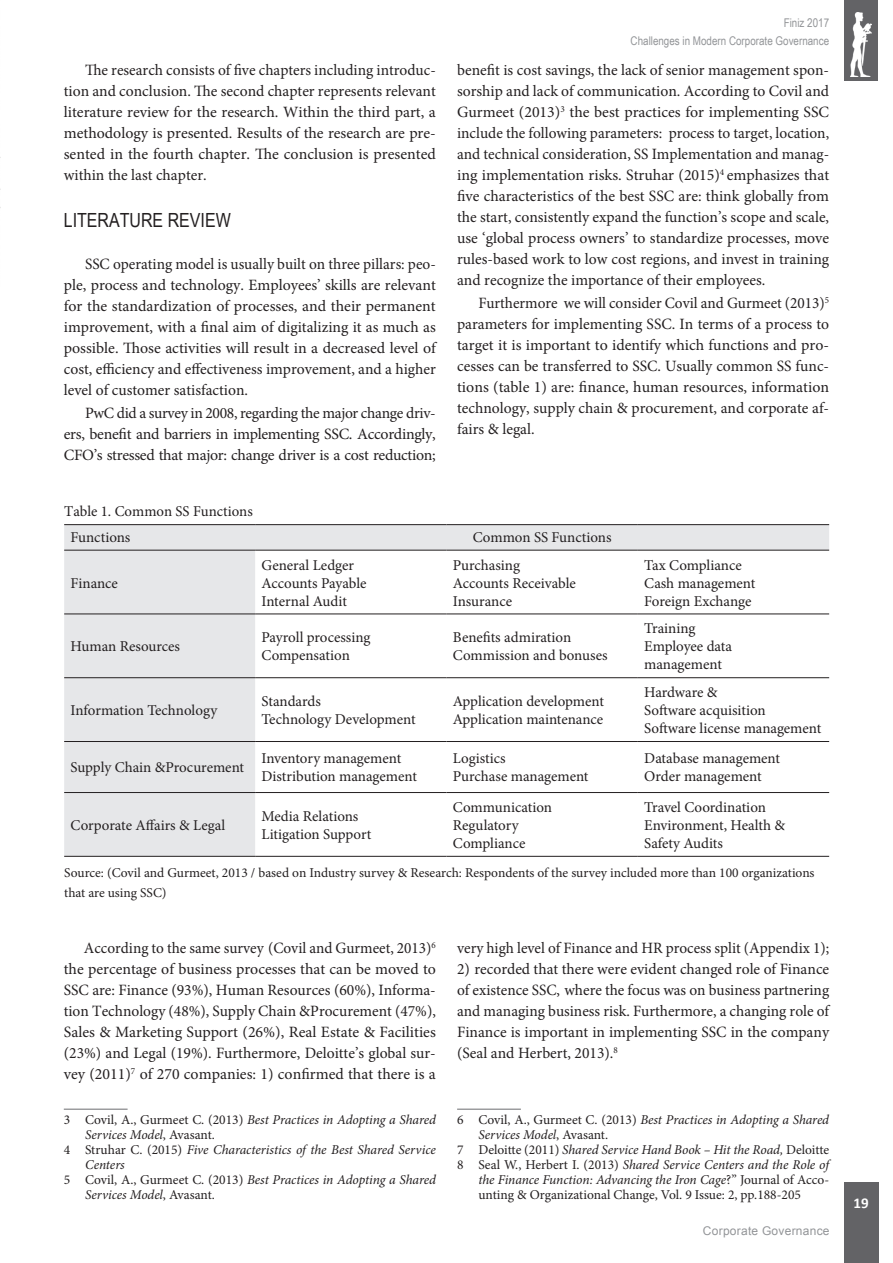
<style>
.page{position:relative;width:893px;height:1263px;background:#fff}
.page>*{position:absolute;margin:0;border:0;box-sizing:border-box;transform-origin:0 0}
.t1{font:19.5px "Arial Narrow";color:#231f20}
.t2{font:15.75px/21px "Minion Pro";color:#231f20;text-align:justify}
.t3{font:15px/18px "Minion Pro";letter-spacing:-.005em;color:#231f20}
.t4{font:700 15px "Calibri";color:#fff}
.t5{font:italic 13.5px "Minion Pro";letter-spacing:-.005em;color:#231f20}
.t6{font:13.5px/20.2px "Minion Pro";color:#231f20}
.t7{font:12px/18px "Arial Narrow";color:#939598;text-align:right}
.t8{font:12px "Arial";letter-spacing:.02em;color:#939598}
.s1{font-style:normal}
</style>
<div class="page">
<div style="left:844px;top:1182px;width:34px;height:81px;background:#636366"></div>
<div style="left:844px;top:0;width:34px;height:81px;background:#636366"></div>
<img style="left:851px;top:13px;width:20px;height:64px">
<hr style="left:64px;top:1109px;width:64px;height:1px;background:#6c6d70">
<hr style="left:457px;top:1109px;width:64px;height:1px;background:#6c6d70">
<svg style="left:64px;top:525px;width:765px;height:331px"></svg>
<hr style="left:64px;top:524px;width:191px;height:1px;background:#231f20">
<hr style="left:255px;top:524px;width:191px;height:1px;background:#231f20">
<hr style="left:446px;top:524px;width:192px;height:1px;background:#231f20">
<hr style="left:638px;top:524px;width:191px;height:1px;background:#231f20">
<hr style="left:64px;top:550px;width:191px;height:1px;background:#231f20">
<hr style="left:255px;top:550px;width:191px;height:1px;background:#231f20">
<hr style="left:446px;top:550px;width:192px;height:1px;background:#231f20">
<hr style="left:638px;top:550px;width:191px;height:1px;background:#231f20">
<hr style="left:64px;top:614px;width:191px;height:1px;background:#231f20">
<hr style="left:255px;top:614px;width:191px;height:1px;background:#231f20">
<hr style="left:446px;top:614px;width:192px;height:1px;background:#231f20">
<hr style="left:638px;top:614px;width:191px;height:1px;background:#231f20">
<hr style="left:64px;top:677px;width:191px;height:1px;background:#231f20">
<hr style="left:255px;top:677px;width:191px;height:1px;background:#231f20">
<hr style="left:446px;top:677px;width:192px;height:1px;background:#231f20">
<hr style="left:638px;top:677px;width:191px;height:1px;background:#231f20">
<hr style="left:64px;top:741px;width:191px;height:1px;background:#231f20">
<hr style="left:255px;top:741px;width:191px;height:1px;background:#231f20">
<hr style="left:446px;top:741px;width:192px;height:1px;background:#231f20">
<hr style="left:638px;top:741px;width:191px;height:1px;background:#231f20">
<hr style="left:64px;top:792px;width:191px;height:1px;background:#231f20">
<hr style="left:255px;top:792px;width:191px;height:1px;background:#231f20">
<hr style="left:446px;top:792px;width:192px;height:1px;background:#231f20">
<hr style="left:638px;top:792px;width:191px;height:1px;background:#231f20">
<hr style="left:64px;top:856px;width:191px;height:1px;background:#231f20">
<hr style="left:255px;top:856px;width:191px;height:1px;background:#231f20">
<hr style="left:446px;top:856px;width:192px;height:1px;background:#231f20">
<hr style="left:638px;top:856px;width:191px;height:1px;background:#231f20">
<p class="t2" style="left:64px;top:60px;width:374px;text-indent:21px">The research consists of five chapters including introduc&shy;tion and conclusion. The second chapter represents relevant literature review for the research. Within the third part, a methodology is presented. Results of the research are pre&shy;sented in the fourth chapter. The conclusion is presented within the last chapter.</p>
<p class="t1" style="left:64px;top:206px;width:169px">LITERATURE REVIEW</p>
<p class="t2" style="left:64px;top:253px;width:374px;text-indent:21px">SSC operating model is usually built on three pillars: peo&shy;ple, process and technology. Employees’ skills are relevant for the standardization of processes, and their permanent improvement, with a final aim of digitalizing it as much as possible. Those activities will result in a decreased level of cost, efficiency and effectiveness improvement, and a higher level of customer satisfaction.</p>
<p class="t2" style="left:64px;top:402px;width:374px;text-indent:21px">PwC did a survey in 2008, regarding the major change driv&shy;ers, benefit and barriers in implementing SSC. Accordingly, CFO’s stressed that major: change driver is a cost reduction;</p>
<p class="t3" style="left:71px;top:499px;width:184px;line-height:25.7px;text-indent:-6px">Table 1. Common SS Functions<br>Functions</p>
<p class="t7" style="left:631px;top:14px;width:200px">Finiz 2017<br>Challenges in Modern Corporate Governance</p>
<p class="t2" style="left:457px;top:60px;width:374px">benefit is cost savings, the lack of senior management spon&shy;sorship and lack of communication. According to Covil and Gurmeet (2013)<sup>3</sup> the best practices for implementing SSC include the following parameters: process to target, location, and technical consideration, SS Implementation and manag&shy;ing implementation risks. Struhar (2015)<sup>4</sup> emphasizes that five characteristics of the best SSC are: think globally from the start, consistently expand the function’s scope and scale, use ‘global process owners’ to standardize processes, move rules-based work to low cost regions, and invest in training and recognize the importance of their employees.</p>
<p class="t2" style="left:457px;top:293px;width:374px;text-indent:21px">Furthermore we will consider Covil and Gurmeet (2013)<sup>5 </sup>parameters for implementing SSC. In terms of a process to target it is important to identify which functions and pro&shy;cesses can be transferred to SSC. Usually common SS func&shy;tions (table 1) are: finance, human resources, information technology, supply chain &amp; procurement, and corporate af&shy;fairs &amp; legal.</p>
<p class="t3" style="left:473px;top:528px;width:140px">Common SS Functions</p>
<p class="t3" style="left:71px;top:574px;width:49px">Finance</p>
<p class="t3" style="left:262px;top:556px;width:106px">General Ledger<br>Accounts Payable<br>Internal Audit</p>
<p class="t3" style="left:453px;top:556px;width:125px">Purchasing<br>Accounts Receivable<br>Insurance</p>
<p class="t3" style="left:644px;top:556px;width:113px">Tax Compliance<br>Cash management<br>Foreign Exchange</p>
<p class="t3" style="left:71px;top:638px;width:111px">Human Resources</p>
<p class="t3" style="left:262px;top:629px;width:110px">Payroll processing<br>Compensation</p>
<p class="t3" style="left:453px;top:629px;width:156px">Benefits admiration<br>Commission and bonuses</p>
<p class="t3" style="left:644px;top:620px;width:89px">Training<br>Employee data management</p>
<p class="t3" style="left:71px;top:701px;width:148px">Information Technology</p>
<p class="t3" style="left:262px;top:692px;width:156px">Standards<br>Technology Development</p>
<p class="t3" style="left:453px;top:692px;width:153px">Application development<br>Application maintenance</p>
<p class="t3" style="left:644px;top:683px;width:179px">Hardware &amp;<br>Software acquisition<br>Software license management</p>
<p class="t3" style="left:71px;top:759px;width:175px">Supply Chain &amp;Procurement</p>
<p class="t3" style="left:262px;top:750px;width:157px">Inventory management<br>Distribution management</p>
<p class="t3" style="left:453px;top:750px;width:137px">Logistics<br>Purchase management</p>
<p class="t3" style="left:644px;top:750px;width:137px">Database management<br>Order management</p>
<p class="t3" style="left:71px;top:816px;width:156px">Corporate Affairs &amp; Legal</p>
<p class="t3" style="left:262px;top:807px;width:111px">Media Relations<br>Litigation Support</p>
<p class="t3" style="left:453px;top:798px;width:101px">Communication<br>Regulatory<br>Compliance</p>
<p class="t3" style="left:644px;top:798px;width:142px">Travel Coordination<br>Environment, Health &amp;<br>Safety Audits</p>
<p class="t6" style="left:64px;top:863px;width:752px">Source: (Covil and Gurmeet, 2013 / based on Industry survey &amp; Research: Respondents of the survey included more than 100 organizations that are using SSC)</p>
<p class="t2" style="left:64px;top:938px;width:374px;text-indent:20px">According to the same survey (Covil and Gurmeet, 2013)<sup>6 </sup>the percentage of business processes that can be moved to SSC are: Finance (93%), Human Resources (60%), Informa&shy;tion Technology (48%), Supply Chain &amp;Procurement (47%), Sales &amp; Marketing Support (26%), Real Estate &amp; Facilities (23%) and Legal (19%). Furthermore, Deloitte’s global sur&shy;vey (2011)<sup>7</sup> of 270 companies: 1) confirmed that there is a</p>
<p class="t5" style="left:64px;top:1111px;width:374px"><span class="s1">3 Covil, A., Gurmeet C. (2013)</span> Best Practices in Adopting a Shared</p>
<p class="t5" style="left:85px;top:1126px;width:131px">Services Model<span class="s1">, Avasant.</span></p>
<p class="t5" style="left:64px;top:1141px;width:374px"><span class="s1">4 Struhar C. (2015)</span> Five Characteristics of the Best Shared Service</p>
<p class="t5" style="left:85px;top:1156px;width:41px">Centers</p>
<p class="t5" style="left:64px;top:1171px;width:374px"><span class="s1">5 Covil, A., Gurmeet C. (2013)</span> Best Practices in Adopting a Shared</p>
<p class="t5" style="left:85px;top:1186px;width:131px">Services Model<span class="s1">, Avasant.</span></p>
<p class="t2" style="left:457px;top:938px;width:374px">very high level of Finance and HR process split (Appendix 1);</p>
<p class="t2" style="left:457px;top:959px;width:374px">2) recorded that there were evident changed role of Finance of existence SSC, where the focus was on business partnering and managing business risk. Furthermore, a changing role of Finance is important in implementing SSC in the company (Seal and Herbert, 2013).<sup>8</sup></p>
<p class="t5" style="left:457px;top:1111px;width:374px"><span class="s1">6 Covil, A., Gurmeet C. (2013)</span> Best Practices in Adopting a Shared</p>
<p class="t5" style="left:478px;top:1126px;width:131px">Services Model<span class="s1">, Avasant.</span></p>
<p class="t5" style="left:457px;top:1141px;width:374px"><span class="s1">7 Deloitte (2011)</span> Shared Service Hand Book – Hit the Road, <span class="s1">Deloitte</span></p>
<p class="t5" style="left:457px;top:1156px;width:374px"><span class="s1">8 Seal W., Herbert I. (2013)</span> Shared Service Centers and the Role of</p>
<p class="t5" style="left:478px;top:1171px;width:352px">the Finance Function: Advancing the Iron Cage<span class="s1">?” Journal of Acco-</span></p>
<p class="t6" style="left:478px;top:1185px;width:324px">unting &amp; Organizational Change, Vol. 9 Issue: 2, pp.188-205</p>
<p class="t8" style="left:703px;top:1223px;width:128px">Corporate Governance</p>
<p class="t4" style="left:853px;top:1194px;width:17px">19</p>
</div>
